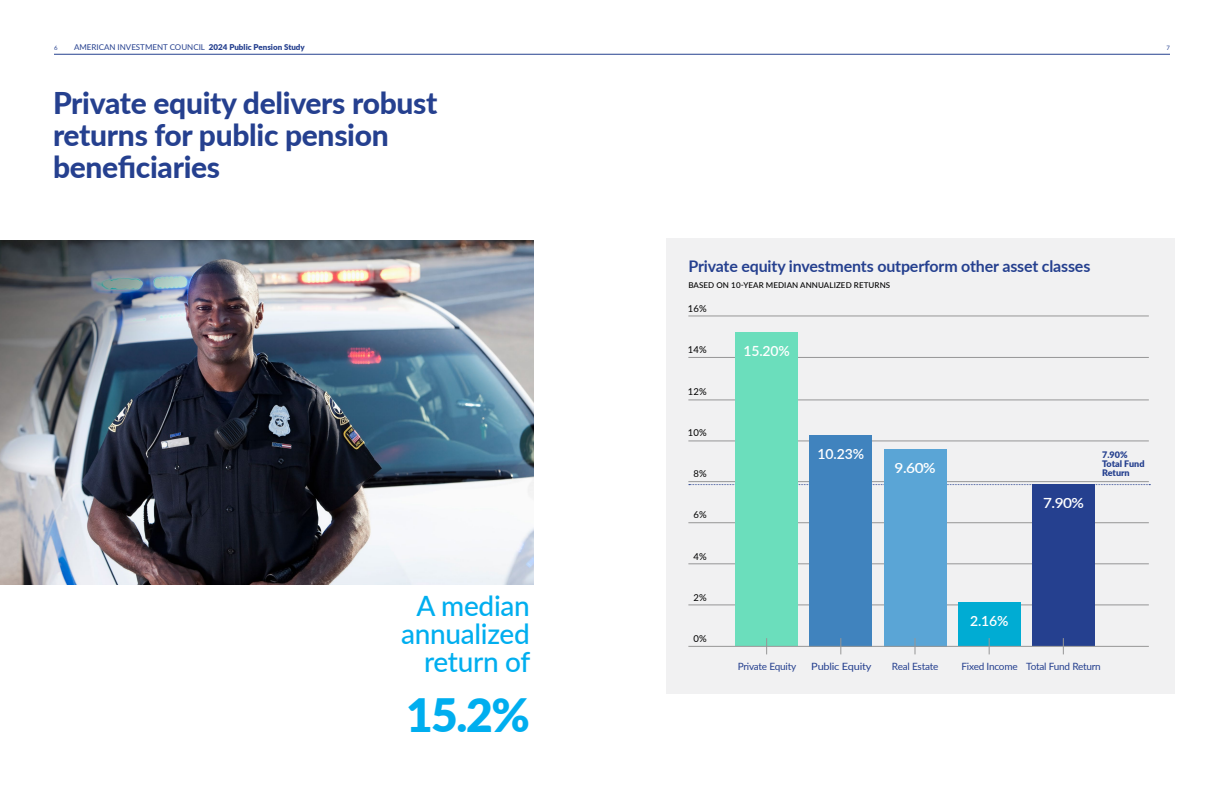
<style>
.page{position:relative;width:1224px;height:792px;background:#fff}
.page>*{position:absolute;margin:0;border:0;box-sizing:border-box;transform-origin:0 0}
.call_out_number{font:900 46px "Lato";color:#00aeef}
.page_headline{font:800 30px/32px "Lato";letter-spacing:-.01em;color:#25408f}
.call_out{font:500 28px/28px "Lato";letter-spacing:-.01em;color:#00aeef;text-align:right}
.chart_headline{font:700 16px "Lato";letter-spacing:-.01em;color:#25408f}
.chart_white_numbers{font:600 14px "Lato";letter-spacing:-.01em;color:#fff}
.chart_white_numbers-2{font:600 14px "Lato";letter-spacing:-.01em;color:#fff;scale:1.1 1}
.chart_categories{font:10px "Lato";letter-spacing:-.02em;color:#25408f}
.chart_categories-2{font:10px "Lato";letter-spacing:-.02em;color:#25408f;scale:1.1 1}
.chart_numbers{font:9.5px "Lato";letter-spacing:.01em;color:#000}
.t1{font:900 9px "Lato";color:#25408f}
.t2{font:8px "Lato";color:#25408f}
.chart_sub_headline{font:500 8px "Lato";letter-spacing:.01em;color:#000}
.t3{font:6px "Lato";color:#25408f}
.s1{font-weight:900}
</style>
<div class="page">
<div style="left:666px;top:238px;width:508px;height:456px;background:#f1f1f2"></div>
<img style="left:0;top:241px;width:534px;height:343px">
<hr style="left:688px;top:605px;width:461px;height:1px;background:#969696">
<hr style="left:688px;top:564px;width:461px;height:1px;background:#969696">
<hr style="left:688px;top:523px;width:461px;height:1px;background:#969696">
<hr style="left:688px;top:481px;width:461px;height:1px;background:#969696">
<hr style="left:688px;top:441px;width:461px;height:1px;background:#969696">
<hr style="left:688px;top:400px;width:461px;height:1px;background:#969696">
<hr style="left:688px;top:357px;width:461px;height:1px;background:#969696">
<svg style="left:689px;top:484px;width:461px;height:1px"></svg>
<div style="left:958px;top:603px;width:63px;height:43px;background:#00acd3"></div>
<svg style="left:989px;top:638px;width:1px;height:16px"></svg>
<div style="left:810px;top:435px;width:62px;height:211px;background:#4083be"></div>
<svg style="left:841px;top:638px;width:1px;height:16px"></svg>
<div style="left:735px;top:333px;width:63px;height:313px;background:#6bdebc"></div>
<svg style="left:766px;top:638px;width:1px;height:16px"></svg>
<div style="left:884px;top:449px;width:62px;height:197px;background:#5aa5d6"></div>
<svg style="left:915px;top:638px;width:1px;height:16px"></svg>
<div style="left:1032px;top:484px;width:63px;height:162px;background:#25408f"></div>
<svg style="left:1063px;top:638px;width:1px;height:16px"></svg>
<hr style="left:688px;top:646px;width:461px;height:1px;background:#969696">
<hr style="left:688px;top:316px;width:461px;height:1px;background:#969696">
<hr style="left:54px;top:54px;width:1116px;height:1px;background:#25408f">
<p class="t3" style="left:54px;top:44px;width:5px">6</p>
<p class="t2" style="left:74px;top:42px;width:232px">AMERICAN INVESTMENT COUNCIL <span class="s1">2024 Public Pension Study</span></p>
<p class="t3" style="left:1167px;top:44px;width:5px">7</p>
<p class="page_headline" style="left:53px;top:86px;width:386px">Private equity delivers robust returns for public pension beneficiaries</p>
<p class="call_out" style="left:401px;top:591px;width:131px">A median annualized return of</p>
<p class="call_out_number" style="left:406px;top:681px;width:125px">15.2%</p>
<p class="chart_headline" style="left:688px;top:254px;width:403px">Private equity investments outperform other asset classes</p>
<p class="chart_sub_headline" style="left:688px;top:279px;width:203px">BASED ON 10-YEAR MEDIAN ANNUALIZED RETURNS</p>
<p class="chart_numbers" style="left:688px;top:302px;width:20px">16%</p>
<p class="chart_numbers" style="left:688px;top:343px;width:20px">14%</p>
<p class="chart_numbers" style="left:688px;top:384px;width:20px">12%</p>
<p class="chart_numbers" style="left:688px;top:426px;width:20px">10%</p>
<p class="chart_numbers" style="left:694px;top:467px;width:15px">8%</p>
<p class="chart_numbers" style="left:694px;top:508px;width:15px">6%</p>
<p class="chart_numbers" style="left:694px;top:549px;width:15px">4%</p>
<p class="chart_numbers" style="left:694px;top:591px;width:15px">2%</p>
<p class="chart_numbers" style="left:694px;top:632px;width:15px">0%</p>
<p class="chart_white_numbers" style="left:743px;top:341px;width:48px">15.20%</p>
<p class="chart_white_numbers" style="left:818px;top:443px;width:48px">10.23%</p>
<p class="chart_white_numbers-2" style="left:895px;top:458px;width:39px">9.60%</p>
<p class="chart_white_numbers-2" style="left:1043px;top:493px;width:39px">7.90%</p>
<p class="chart_white_numbers" style="left:970px;top:611px;width:40px">2.16%</p>
<p class="t1" style="left:1102px;top:448px;width:27px">7.90%</p>
<p class="t1" style="left:1102px;top:457px;width:44px">Total Fund</p>
<p class="t1" style="left:1102px;top:466px;width:29px">Return</p>
<p class="chart_categories" style="left:738px;top:660px;width:60px">Private Equity</p>
<p class="chart_categories" style="left:892px;top:660px;width:48px">Real Estate</p>
<p class="chart_categories-2" style="left:811px;top:660px;width:56px">Public Equity</p>
<p class="chart_categories" style="left:962px;top:660px;width:58px">Fixed Income</p>
<p class="chart_categories" style="left:1026px;top:660px;width:76px">Total Fund Return</p>
</div>
